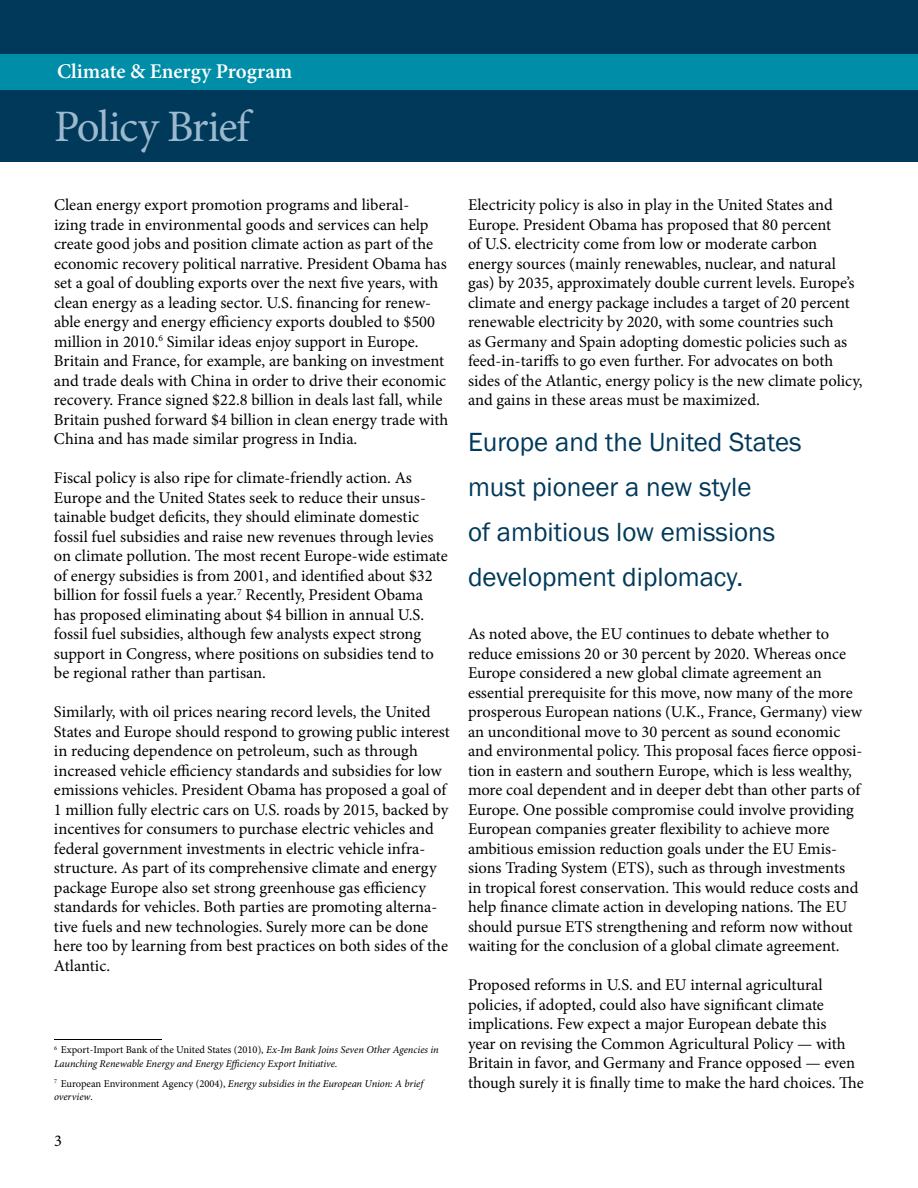
<style>
.page{position:relative;width:918px;height:1188px;background:#fff}
.page>*{position:absolute;margin:0;border:0;box-sizing:border-box;transform-origin:0 0}
.t1{font:45px "Minion Pro";letter-spacing:-.035em;color:#9cb9ce}
.t2{font:27px/45px "Franklin Gothic";color:#00395a}
.t3{font:600 21px "Minion Pro";color:#fff}
.t4{font:16.5px/19.5px "Minion Pro";color:#000}
.t5{font:italic 10.5px/13.5px "Minion Pro";letter-spacing:-.005em;color:#000}
.s1{font-style:normal}
</style>
<div class="page">
<div style="left:0;top:0;width:918px;height:162px;background:#00395a"></div>
<div style="left:0;top:54px;width:918px;height:36px;background:#008da8"></div>
<hr style="left:54px;top:1039px;width:108px;height:1px;background:#000">
<p class="t3" style="left:57px;top:57px;width:237px">Climate &amp; Energy Program</p>
<h1 class="t1" style="left:54px;top:96px;width:197px">Policy Brief</h1>
<p class="t4" style="left:54px;top:195px;width:396px">Clean energy export promotion programs and liberal-<br>izing trade in environmental goods and services can help create good jobs and position climate action as part of the economic recovery political narrative. President Obama has set a goal of doubling exports over the next five years, with clean energy as a leading sector. U.S. financing for renew&shy;able energy and energy efficiency exports doubled to $500 million in 2010.<sup>6</sup> Similar ideas enjoy support in Europe.<br>Britain and France, for example, are banking on investment and trade deals with China in order to drive their economic recovery. France signed $22.8 billion in deals last fall, while Britain pushed forward $4 billion in clean energy trade with China and has made similar progress in India.</p>
<p class="t4" style="left:54px;top:468px;width:395px">Fiscal policy is also ripe for climate-friendly action. As Europe and the United States seek to reduce their unsus&shy;tainable budget deficits, they should eliminate domestic fossil fuel subsidies and raise new revenues through levies on climate pollution. The most recent Europe-wide estimate of energy subsidies is from 2001, and identified about $32 billion for fossil fuels a year.<sup>7</sup> Recently, President Obama has proposed eliminating about $4 billion in annual U.S. fossil fuel subsidies, although few analysts expect strong support in Congress, where positions on subsidies tend to be regional rather than partisan.</p>
<p class="t4" style="left:54px;top:702px;width:397px">Similarly, with oil prices nearing record levels, the United States and Europe should respond to growing public interest in reducing dependence on petroleum, such as through increased vehicle efficiency standards and subsidies for low emissions vehicles. President Obama has proposed a goal of 1 million fully electric cars on U.S. roads by 2015, backed by incentives for consumers to purchase electric vehicles and federal government investments in electric vehicle infra&shy;structure. As part of its comprehensive climate and energy package Europe also set strong greenhouse gas efficiency standards for vehicles. Both parties are promoting alterna&shy;tive fuels and new technologies. Surely more can be done here too by learning from best practices on both sides of the Atlantic.</p>
<p class="t5" style="left:54px;top:1043px;width:386px"><sup>6</sup> <span class="s1">Export-Import Bank of the United States (2010),</span> Ex-Im Bank Joins Seven Other Agencies in<br>Launching Renewable Energy and Energy Efficiency Export Initiative<span class="s1">.</span></p>
<p class="t5" style="left:54px;top:1077px;width:371px"><sup>7</sup> <span class="s1">European Environment Agency (2004),</span> Energy subsidies in the European Union: A brief overview<span class="s1">.</span></p>
<p class="t4" style="left:54px;top:1131px;width:9px">3</p>
<p class="t4" style="left:468px;top:195px;width:396px">Electricity policy is also in play in the United States and Europe. President Obama has proposed that 80 percent<br>of U.S. electricity come from low or moderate carbon energy sources (mainly renewables, nuclear, and natural gas) by 2035, approximately double current levels. Europe’s climate and energy package includes a target of 20 percent renewable electricity by 2020, with some countries such<br>as Germany and Spain adopting domestic policies such as feed-in-tariffs to go even further. For advocates on both sides of the Atlantic, energy policy is the new climate policy, and gains in these areas must be maximized.</p>
<h2 class="t2" style="left:468px;top:420px;width:335px">Europe and the United States must pioneer a new style<br>of ambitious low emissions development diplomacy.</h2>
<p class="t4" style="left:468px;top:624px;width:396px">As noted above, the EU continues to debate whether to reduce emissions 20 or 30 percent by 2020. Whereas once Europe considered a new global climate agreement an essential prerequisite for this move, now many of the more prosperous European nations (U.K., France, Germany) view an unconditional move to 30 percent as sound economic and environmental policy. This proposal faces fierce opposi&shy;tion in eastern and southern Europe, which is less wealthy, more coal dependent and in deeper debt than other parts of Europe. One possible compromise could involve providing European companies greater flexibility to achieve more ambitious emission reduction goals under the EU Emis&shy;sions Trading System (ETS), such as through investments in tropical forest conservation. This would reduce costs and help finance climate action in developing nations. The EU should pursue ETS strengthening and reform now without waiting for the conclusion of a global climate agreement.</p>
<p class="t4" style="left:468px;top:975px;width:397px">Proposed reforms in U.S. and EU internal agricultural policies, if adopted, could also have significant climate implications. Few expect a major European debate this<br>year on revising the Common Agricultural Policy — with Britain in favor, and Germany and France opposed — even though surely it is finally time to make the hard choices. The</p>
</div>
